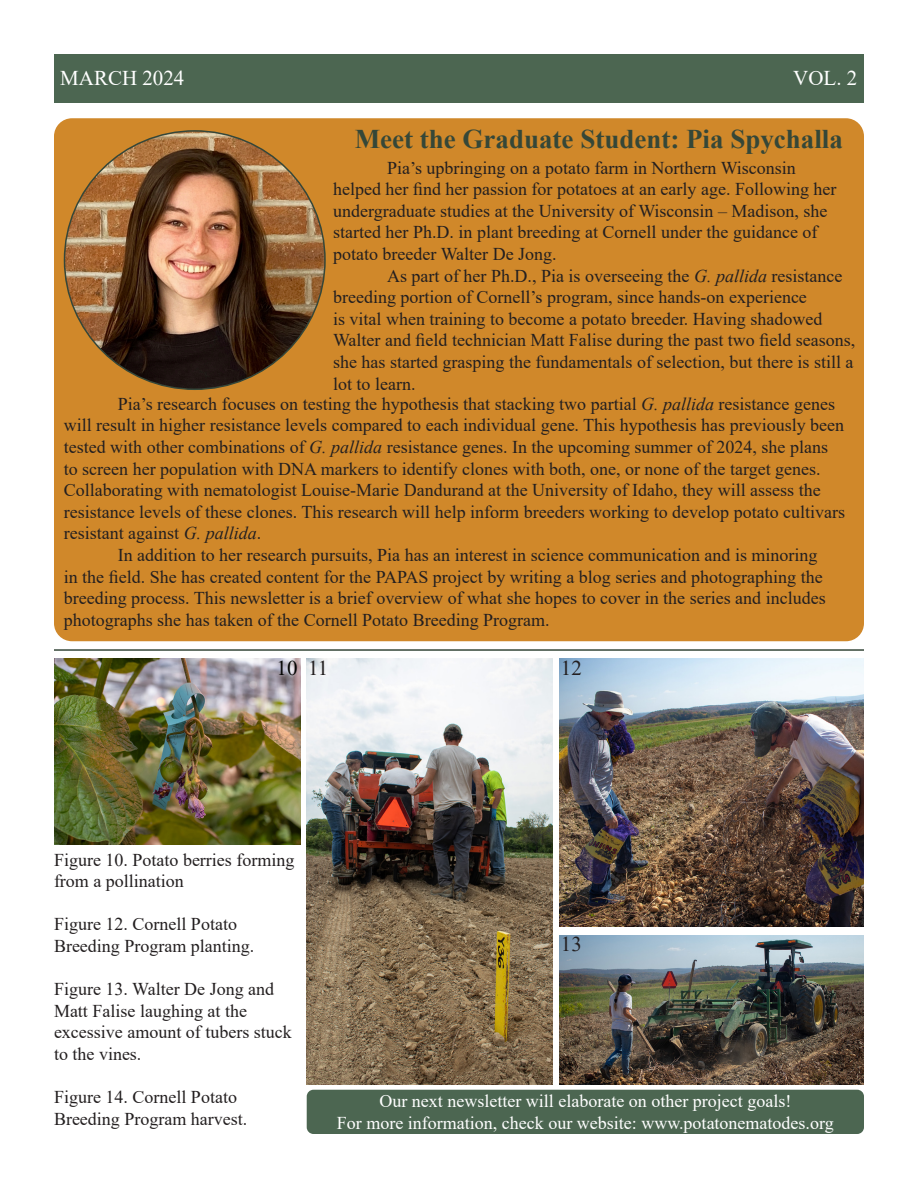
<style>
.page{position:relative;width:918px;height:1188px;background:#fff}
.page>*{position:absolute;margin:0;border:0;box-sizing:border-box;transform-origin:0 0}
.t1{font:700 27px "Times New Roman";color:#354738}
.t2{font:21px "Times New Roman";color:#fff}
.t3{font:21px "Times New Roman";color:#231f20}
.t4{font:21px "Times New Roman";color:#040503}
.t5{font:18px/21.6px "Times New Roman";color:#231f20}
.t6{font:18px "Times New Roman";color:#fff}
.s1{font-style:italic}
</style>
<div class="page">
<div style="left:307px;top:1090px;width:557px;height:44px;background:#4c6651;border-radius:7px"></div>
<div style="left:54px;top:54px;width:810px;height:48px;background:#4c6651"></div>
<div style="left:54px;top:118px;width:810px;height:523px;background:#d0882a;border-radius:18px"></div>
<img style="left:64px;top:131px;width:261px;height:258px">
<hr style="left:54px;top:649px;width:810px;height:2px;background:#354739">
<img style="left:54px;top:659px;width:246px;height:186px">
<img style="left:307px;top:659px;width:246px;height:425px">
<img style="left:559px;top:659px;width:305px;height:268px">
<img style="left:559px;top:935px;width:305px;height:149px">
<p class="t2" style="left:60px;top:64px;width:126px">MARCH 2024</p>
<p class="t2" style="left:793px;top:64px;width:66px">VOL. 2</p>
<p class="t1" style="left:355px;top:120px;width:490px">Meet the Graduate Student: Pia Spychalla</p>
<p class="t5" style="left:333px;top:156px;width:505px;text-indent:54px">Pia’s upbringing on a potato farm in Northern Wisconsin helped her find her passion for potatoes at an early age. Following her undergraduate studies at the University of Wisconsin – Madison, she started her Ph.D. in plant breeding at Cornell under the guidance of potato breeder Walter De Jong.</p>
<p class="t5" style="left:387px;top:264px;width:457px">As part of her Ph.D., Pia is overseeing the <span class="s1">G. pallida</span> resistance</p>
<p class="t5" style="left:333px;top:286px;width:475px">breeding portion of Cornell’s program, since hands-on experience</p>
<p class="t5" style="left:333px;top:307px;width:491px">is vital when training to become a potato breeder. Having shadowed</p>
<p class="t5" style="left:333px;top:329px;width:524px">Walter and field technician Matt Falise during the past two field seasons,</p>
<p class="t5" style="left:333px;top:351px;width:522px">she has started grasping the fundamentals of selection, but there is still a</p>
<p class="t5" style="left:333px;top:372px;width:84px">lot to learn.</p>
<p class="t5" style="left:118px;top:392px;width:719px">Pia’s research focuses on testing the hypothesis that stacking two partial <span class="s1">G. pallida</span> resistance genes</p>
<p class="t5" style="left:64px;top:414px;width:782px">will result in higher resistance levels compared to each individual gene. This hypothesis has previously been</p>
<p class="t5" style="left:64px;top:436px;width:766px">tested with other combinations of <span class="s1">G. pallida</span> resistance genes. In the upcoming summer of 2024, she plans</p>
<p class="t5" style="left:64px;top:457px;width:758px">to screen her population with DNA markers to identify clones with both, one, or none of the target genes.</p>
<p class="t5" style="left:64px;top:479px;width:758px">Collaborating with nematologist Louise-Marie Dandurand at the University of Idaho, they will assess the</p>
<p class="t5" style="left:64px;top:500px;width:783px">resistance levels of these clones. This research will help inform breeders working to develop potato cultivars</p>
<p class="t5" style="left:64px;top:522px;width:199px">resistant against <span class="s1">G. pallida</span>.</p>
<p class="t5" style="left:118px;top:544px;width:701px">In addition to her research pursuits, Pia has an interest in science communication and is minoring</p>
<p class="t5" style="left:64px;top:565px;width:761px">in the field. She has created content for the PAPAS project by writing a blog series and photographing the</p>
<p class="t5" style="left:64px;top:587px;width:764px">breeding process. This newsletter is a brief overview of what she hopes to cover in the series and includes</p>
<p class="t5" style="left:64px;top:608px;width:487px">photographs she has taken of the Cornell Potato Breeding Program.</p>
<p class="t4" style="left:277px;top:653px;width:22px">10</p>
<p class="t3" style="left:308px;top:653px;width:22px">11</p>
<p class="t3" style="left:561px;top:653px;width:22px">12</p>
<p class="t5" style="left:54px;top:848px;width:242px">Figure 10. Potato berries forming from a pollination</p>
<p class="t5" style="left:54px;top:913px;width:202px">Figure 12. Cornell Potato<br>Breeding Program planting.</p>
<p class="t5" style="left:54px;top:978px;width:239px">Figure 13. Walter De Jong and<br>Matt Falise laughing at the excessive amount of tubers stuck to the vines.</p>
<p class="t5" style="left:54px;top:1086px;width:195px">Figure 14. Cornell Potato<br>Breeding Program harvest.</p>
<p class="t3" style="left:561px;top:930px;width:22px">13</p>
<p class="t6" style="left:379px;top:1089px;width:413px">Our next newsletter will elaborate on other project goals!</p>
<p class="t6" style="left:337px;top:1110px;width:498px">For more information, check our website: www.potatonematodes.org</p>
</div>
